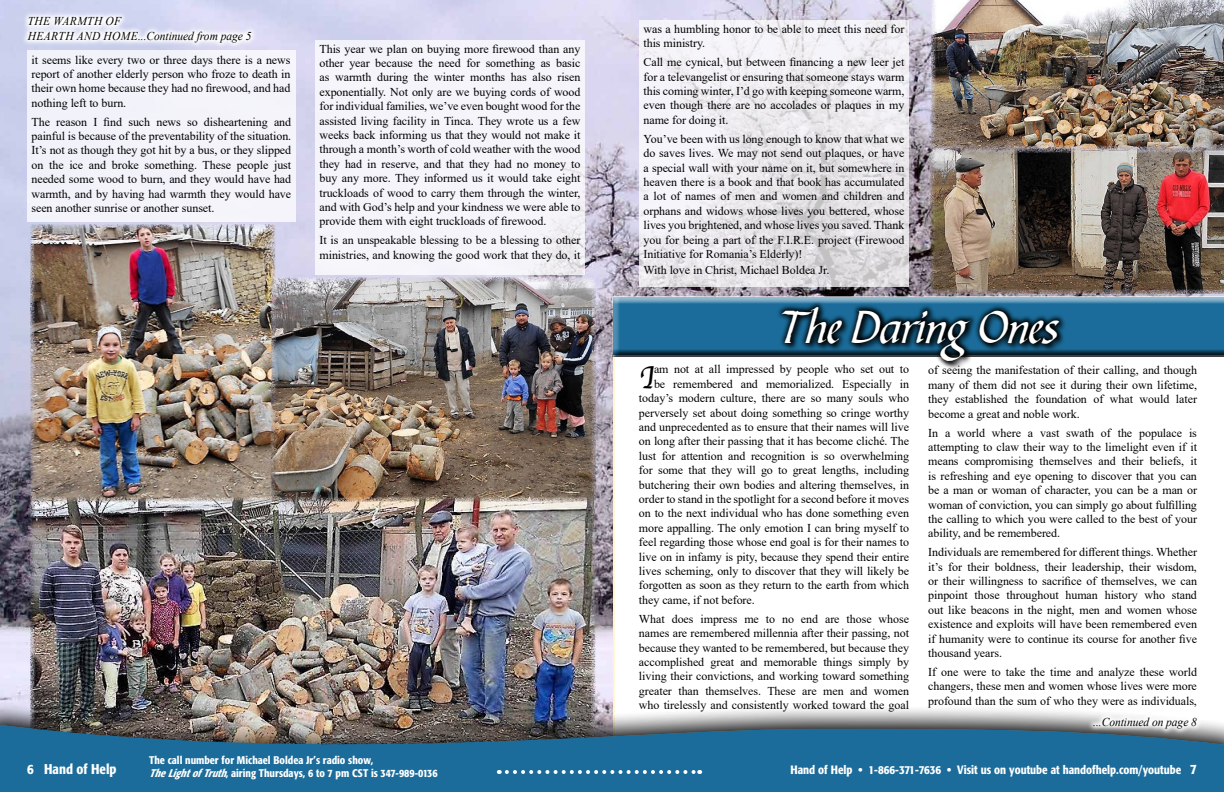
<style>
.page{position:relative;width:1224px;height:792px;background:#fff}
.page>*{position:absolute;margin:0;border:0;box-sizing:border-box;transform-origin:0 0}
.t1{font:48px "Bible Scr T";letter-spacing:-.01em;color:#fff;scale:.96 1}
._2014_Paragraph_Styl{font:33.3px "Apple Chancery";color:#000}
.No_Spacing{font:500 condensed 14px "Formata";color:#fff}
._2014_Paragraph_Styl-2{font:12px/14.4px "Times New Roman";letter-spacing:-.005em;color:#000;text-align:justify}
.No_Spacing-2{font:500 condensed 12px "Formata";color:#fff}
._2014_Paragraph_Styl-3{font:italic 12px "Times New Roman";letter-spacing:-.005em;color:#000;scale:.96 1}
._2014_Paragraph_Styl-4{font:italic 12px "Times New Roman";letter-spacing:.03em;color:#000;scale:.96 1}
.No_Spacing-3{font:500 condensed 11px "Formata";color:#fff}
.s1{font-style:italic}
.s2{font-size:14px}
</style>
<div class="page">
<img style="left:0;top:0;width:928px;height:701px">
<svg style="left:613px;top:357px;width:315px;height:344px"></svg>
<div style="left:613px;top:297px;width:611px;height:60px;background:#000;opacity:.75"></div>
<svg style="left:781px;top:305px;width:286px;height:65px"></svg>
<svg style="left:776px;top:301px;width:289px;height:67px"></svg>
<img style="left:28px;top:505px;width:570px;height:196px">
<svg style="left:21px;top:11px;width:236px;height:38px"></svg>
<div style="left:0;top:701px;width:1224px;height:91px;background:#000;opacity:.8"></div>
<svg style="left:0;top:724px;width:1224px;height:68px;background:#27698f"></svg>
<div style="left:27px;top:51px;width:269px;height:171px;background:#f3f3fa"></div>
<img style="left:27px;top:222px;width:251px;height:283px">
<div style="left:315px;top:40px;width:270px;height:234px;background:#f5f4fb"></div>
<svg style="left:639px;top:20px;width:270px;height:266px;fill:#edebef"></svg>
<img style="left:928px;top:0;width:296px;height:146px">
<img style="left:269px;top:274px;width:330px;height:231px">
<img style="left:928px;top:146px;width:296px;height:151px">
<svg style="left:1088px;top:711px;width:115px;height:24px"></svg>
<svg style="left:507px;top:770px;width:193px;height:4px"></svg>
<p class="_2014_Paragraph_Styl-4" style="left:28px;top:13px;width:99px">THE WARMTH OF</p>
<p class="_2014_Paragraph_Styl-3" style="left:28px;top:28px;width:234px">HEARTH AND HOME...Continued from page 5</p>
<p class="_2014_Paragraph_Styl-2" style="left:32px;top:52px;width:261px">it seems like every two or three days there is a news report of another elderly person who froze to death in their own home because they had no firewood, and had nothing left to burn.</p>
<p class="_2014_Paragraph_Styl-2" style="left:32px;top:114px;width:261px">The reason I find such news so disheartening and painful is because of the preventability of the situation.<br>It’s not as though they got hit by a bus, or they slipped on the ice and broke something. These people just needed some wood to burn, and they would have had warmth, and by having had warmth they would have seen another sunrise or another sunset.</p>
<p class="_2014_Paragraph_Styl-2" style="left:320px;top:41px;width:263px">This year we plan on buying more firewood than any other year because the need for something as basic as warmth during the winter months has also risen exponentially. Not only are we buying cords of wood for individual families, we’ve even bought wood for the assisted living facility in Tinca. They wrote us a few weeks back informing us that they would not make it through a month’s worth of cold weather with the wood they had in reserve, and that they had no money to buy any more. They informed us it would take eight truckloads of wood to carry them through the winter, and with God’s help and your kindness we were able to provide them with eight truckloads of firewood.</p>
<p class="_2014_Paragraph_Styl-2" style="left:320px;top:233px;width:263px">It is an unspeakable blessing to be a blessing to other ministries, and knowing the good work that they do, it</p>
<p class="_2014_Paragraph_Styl-2" style="left:644px;top:21px;width:263px">was a humbling honor to be able to meet this need for this ministry.</p>
<p class="_2014_Paragraph_Styl-2" style="left:644px;top:55px;width:263px">Call me cynical, but between financing a new leer jet for a televangelist or ensuring that someone stays warm this coming winter, I’d go with keeping someone warm, even though there are no accolades or plaques in my name for doing it.</p>
<p class="_2014_Paragraph_Styl-2" style="left:644px;top:131px;width:263px">You’ve been with us long enough to know that what we do saves lives. We may not send out plaques, or have a special wall with your name on it, but somewhere in heaven there is a book and that book has accumulated a lot of names of men and women and children and orphans and widows whose lives you bettered, whose lives you brightened, and whose lives you saved. Thank you for being a part of the F.I.R.E. project (Firewood Initiative for Romania’s Elderly)!</p>
<p class="_2014_Paragraph_Styl-2" style="left:644px;top:263px;width:187px">With love in Christ, Michael Boldea Jr.</p>
<p class="t1" style="left:779px;top:301px;width:293px">The Daring Ones</p>
<p class="_2014_Paragraph_Styl" style="left:639px;top:357px;width:17px">I</p>
<p class="_2014_Paragraph_Styl-2" style="left:654px;top:362px;width:256px">am not at all impressed by people who set out to</p>
<p class="_2014_Paragraph_Styl-2" style="left:654px;top:376px;width:257px">be remembered and memorialized. Especially in</p>
<p class="_2014_Paragraph_Styl-2" style="left:639px;top:391px;width:272px">today’s modern culture, there are so many souls who</p>
<p class="_2014_Paragraph_Styl-2" style="left:639px;top:405px;width:272px">perversely set about doing something so cringe worthy</p>
<p class="_2014_Paragraph_Styl-2" style="left:639px;top:419px;width:272px">and unprecedented as to ensure that their names will live</p>
<p class="_2014_Paragraph_Styl-2" style="left:639px;top:434px;width:272px">on long after their passing that it has become cliché. The</p>
<p class="_2014_Paragraph_Styl-2" style="left:639px;top:448px;width:272px">lust for attention and recognition is so overwhelming</p>
<p class="_2014_Paragraph_Styl-2" style="left:639px;top:463px;width:272px">for some that they will go to great lengths, including</p>
<p class="_2014_Paragraph_Styl-2" style="left:639px;top:477px;width:272px">butchering their own bodies and altering themselves, in</p>
<p class="_2014_Paragraph_Styl-2" style="left:639px;top:491px;width:272px">order to stand in the spotlight for a second before it moves</p>
<p class="_2014_Paragraph_Styl-2" style="left:639px;top:506px;width:272px">on to the next individual who has done something even</p>
<p class="_2014_Paragraph_Styl-2" style="left:639px;top:520px;width:272px">more appalling. The only emotion I can bring myself to</p>
<p class="_2014_Paragraph_Styl-2" style="left:639px;top:535px;width:272px">feel regarding those whose end goal is for their names to</p>
<p class="_2014_Paragraph_Styl-2" style="left:639px;top:549px;width:272px">live on in infamy is pity, because they spend their entire</p>
<p class="_2014_Paragraph_Styl-2" style="left:639px;top:563px;width:272px">lives scheming, only to discover that they will likely be</p>
<p class="_2014_Paragraph_Styl-2" style="left:639px;top:578px;width:272px">forgotten as soon as they return to the earth from which</p>
<p class="_2014_Paragraph_Styl-2" style="left:639px;top:592px;width:117px">they came, if not before.</p>
<p class="_2014_Paragraph_Styl-2" style="left:639px;top:611px;width:272px">What does impress me to no end are those whose names are remembered millennia after their passing, not because they wanted to be remembered, but because they accomplished great and memorable things simply by living their convictions, and working toward something greater than themselves. These are men and women who tirelessly and consistently worked toward the goal</p>
<p class="_2014_Paragraph_Styl-2" style="left:928px;top:363px;width:270px">of seeing the manifestation of their calling, and though many of them did not see it during their own lifetime, they established the foundation of what would later become a great and noble work.</p>
<p class="_2014_Paragraph_Styl-2" style="left:928px;top:425px;width:270px">In a world where a vast swath of the populace is attempting to claw their way to the limelight even if it means compromising themselves and their beliefs, it is refreshing and eye opening to discover that you can be a man or woman of character, you can be a man or woman of conviction, you can simply go about fulfilling the calling to which you were called to the best of your ability, and be remembered.</p>
<p class="_2014_Paragraph_Styl-2" style="left:928px;top:545px;width:270px">Individuals are remembered for different things. Whether it’s for their boldness, their leadership, their wisdom, or their willingness to sacrifice of themselves, we can pinpoint those throughout human history who stand out like beacons in the night, men and women whose existence and exploits will have been remembered even if humanity were to continue its course for another five thousand years.</p>
<p class="_2014_Paragraph_Styl-2" style="left:928px;top:664px;width:270px">If one were to take the time and analyze these world changers, these men and women whose lives were more profound than the sum of who they were as individuals,</p>
<p class="_2014_Paragraph_Styl-3" style="left:1093px;top:714px;width:110px">...Continued on page 8</p>
<p class="No_Spacing-3" style="left:149px;top:753px;width:226px">The call number for Michael Boldea Jr’s radio show,</p>
<p class="No_Spacing-3" style="left:149px;top:767px;width:290px"><span class="s1">TheLightofTruth</span>, airing Thursdays, 6 to 7 pm CST is 347-989-0136</p>
<p class="No_Spacing" style="left:27px;top:760px;width:91px">6 Hand of Help</p>
<p class="No_Spacing-2" style="left:791px;top:762px;width:408px">Hand of Help • 1-866-371-7636 • Visit us on youtube at handofhelp.com/youtube <span class="s2">7</span></p>
</div>
